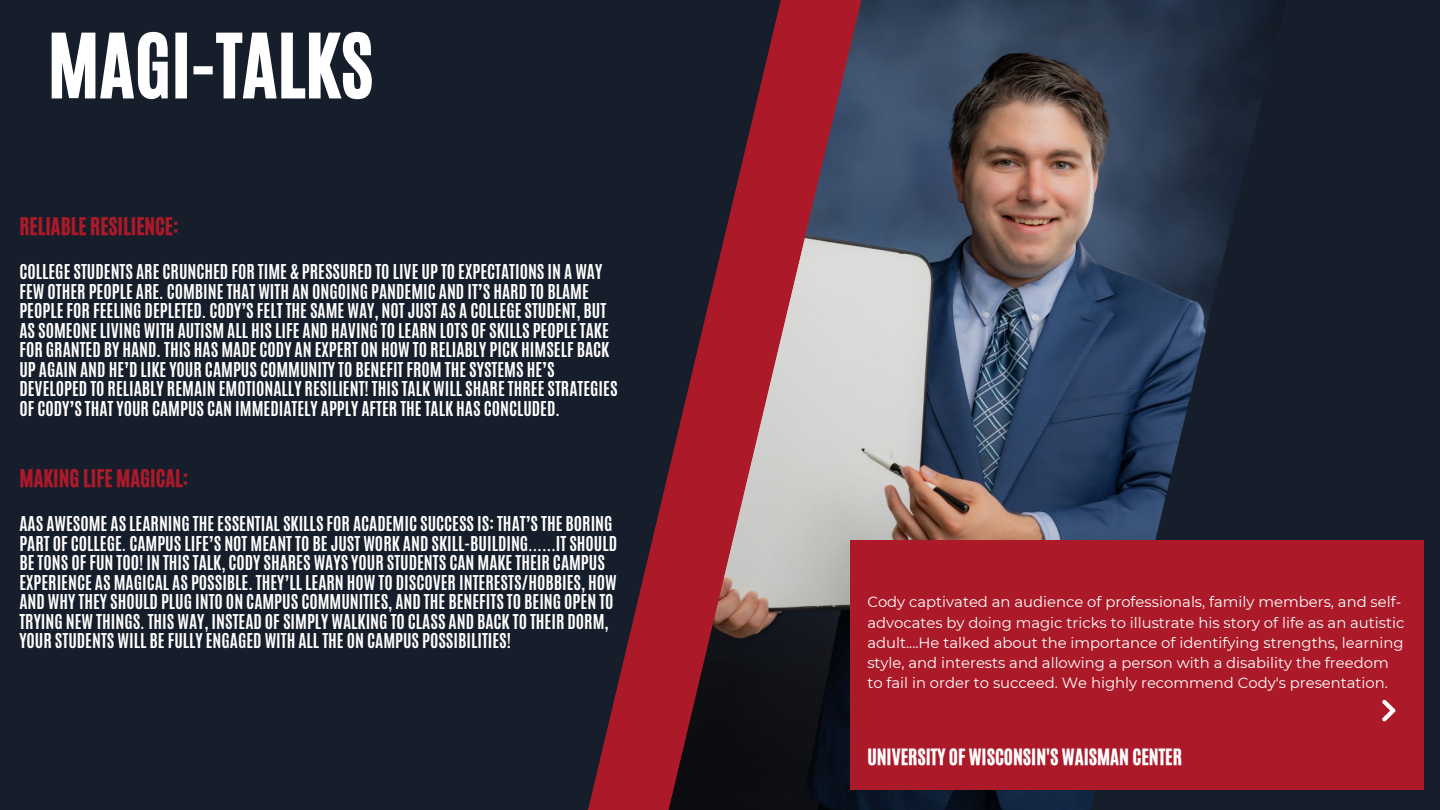
<style>
.page{position:relative;width:1440px;height:810px;background:#171e2b}
.page>*{position:absolute;margin:0;border:0;box-sizing:border-box;transform-origin:0 0}
.t1{font:74.5px "CA Generated";color:#fff}
.t2{font:20.6px "CA Generated";color:#ac1929}
.t3{font:18.9px "CA Generated";color:#fff}
.t4{font:700 17.1px/19.5px "Antonio";color:#fff}
.t5{font:14.8px/20.2px "Montserrat";color:#fff}
.s1{font-family:"Noto Sans Gurmukhi";font-weight:400}
</style>
<div class="page">
<img style="left:928px;top:0;width:332px;height:810px">
<svg style="left:588px;top:0;width:340px;height:810px"></svg>
<div style="left:850px;top:540px;width:574px;height:250px;background:#ac1929"></div>
<svg style="left:1382px;top:700px;width:13px;height:21px"></svg>
<h1 class="t1" style="left:48px;top:12px;width:327px">MAGI-TALKS</h1>
<p class="t2" style="left:19px;top:212px;width:161px">RELIABLE RESILIENCE:</p>
<p class="t4" style="left:19px;top:262px;width:600px">COLLEGE STUDENTS ARE CRUNCHED FOR TIME &amp; PRESSURED TO LIVE UP TO EXPECTATIONS IN A WAY FEW OTHER PEOPLE ARE. COMBINE THAT WITH AN ONGOING PANDEMIC AND IT’S HARD TO BLAME PEOPLE FOR FEELING DEPLETED. CODY’S FELT THE SAME WAY, NOT JUST AS A COLLEGE STUDENT, BUT AS SOMEONE LIVING WITH AUTISM ALL HIS LIFE AND HAVING TO LEARN LOTS OF SKILLS PEOPLE TAKE FOR GRANTED BY HAND. THIS HAS MADE CODY AN EXPERT ON HOW TO RELIABLY PICK HIMSELF BACK UP AGAIN AND HE’D LIKE YOUR CAMPUS COMMUNITY TO BENEFIT FROM THE SYSTEMS HE’S DEVELOPED TO RELIABLY REMAIN EMOTIONALLY RESILIENT! THIS TALK WILL SHARE THREE STRATEGIES OF CODY’S THAT YOUR CAMPUS CAN IMMEDIATELY APPLY AFTER THE TALK HAS CONCLUDED.</p>
<p class="t2" style="left:19px;top:464px;width:171px">MAKING LIFE MAGICAL:</p>
<p class="t4" style="left:19px;top:514px;width:599px">AAS AWESOME AS LEARNING THE ESSENTIAL SKILLS FOR ACADEMIC SUCCESS IS: THAT’S THE BORING PART OF COLLEGE. CAMPUS LIFE’S NOT MEANT TO BE JUST WORK AND SKILL-BUILDING<span class="s1">……</span>IT SHOULD BE TONS OF FUN TOO! IN THIS TALK, CODY SHARES WAYS YOUR STUDENTS CAN MAKE THEIR CAMPUS EXPERIENCE AS MAGICAL AS POSSIBLE. THEY’LL LEARN HOW TO DISCOVER INTERESTS/HOBBIES, HOW AND WHY THEY SHOULD PLUG INTO ON CAMPUS COMMUNITIES, AND THE BENEFITS TO BEING OPEN TO TRYING NEW THINGS. THIS WAY, INSTEAD OF SIMPLY WALKING TO CLASS AND BACK TO THEIR DORM, YOUR STUDENTS WILL BE FULLY ENGAGED WITH ALL THE ON CAMPUS POSSIBILITIES!</p>
<p class="t5" style="left:867px;top:592px;width:539px">Cody captivated an audience of professionals, family members, and self&shy;advocates by doing magic tricks to illustrate his story of life as an autistic adult....He talked about the importance of identifying strengths, learning style, and interests and allowing a person with a disability the freedom to fail in order to succeed. We highly recommend Cody's presentation.</p>
<p class="t3" style="left:867px;top:743px;width:316px">UNIVERSITY OF WISCONSIN'S WAISMAN CENTER</p>
</div>
